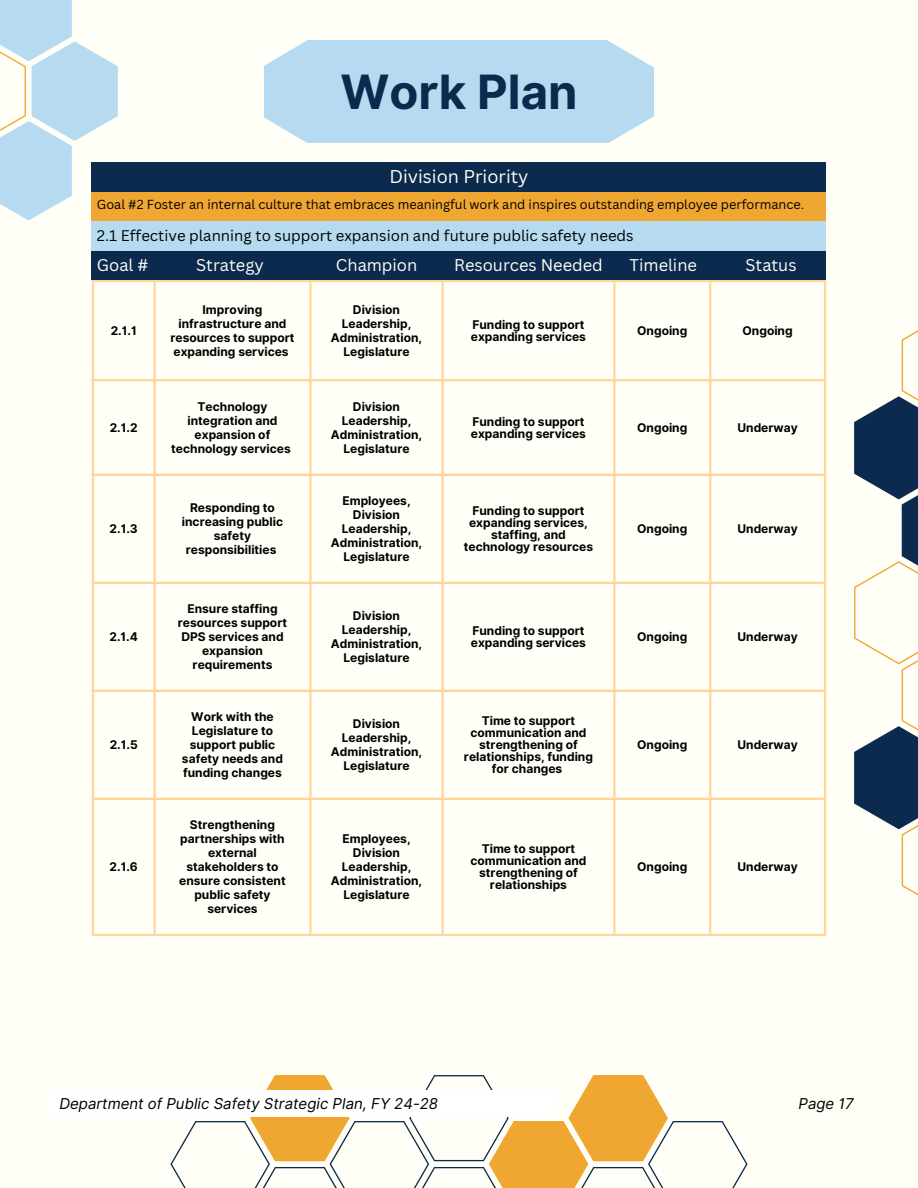
<style>
.page{position:relative;width:918px;height:1188px;background:#fffff7}
.page>*{position:absolute;margin:0;border:0;box-sizing:border-box;transform-origin:0 0}
.t1{font:700 47.25px "Inter";color:#0c2a4e}
.t2{font:18px "Canva Sans";color:#fffff7}
.t3{font:16.5px "Canva Sans";color:#fffff7}
.t4{font:15px "Canva Sans";color:#000}
.t5{font:italic 15px "Inter";color:#000}
.t6{font:12.75px "Canva Sans";color:#000}
.t7{font:700 12px/14px "Inter";color:#000;text-align:center}
</style>
<div class="page">
<svg style="left:0;top:0;width:118px;height:220px"></svg>
<svg style="left:171px;top:1075px;width:577px;height:113px"></svg>
<svg style="left:264px;top:40px;width:86px;height:103px"></svg>
<div style="left:307px;top:41px;width:301px;height:102px;background:#b6dbf0"></div>
<svg style="left:854px;top:330px;width:64px;height:566px"></svg>
<svg style="left:608px;top:41px;width:46px;height:102px"></svg>
<div style="left:92px;top:191px;width:734px;height:30px;background:#efa731"></div>
<div style="left:92px;top:162px;width:734px;height:29px;background:#0c2a4e"></div>
<hr style="left:92px;top:282px;width:2px;height:652px;background:#ffd699">
<hr style="left:153px;top:282px;width:3px;height:652px;background:#ffd699">
<hr style="left:309px;top:282px;width:3px;height:652px;background:#ffd699">
<hr style="left:442px;top:282px;width:2px;height:652px;background:#ffd699">
<hr style="left:613px;top:282px;width:2px;height:652px;background:#ffd699">
<hr style="left:709px;top:282px;width:2px;height:652px;background:#ffd699">
<hr style="left:824px;top:282px;width:2px;height:652px;background:#ffd699">
<hr style="left:92px;top:280px;width:734px;height:2px;background:#ffd699">
<hr style="left:92px;top:379px;width:734px;height:2px;background:#ffd699">
<hr style="left:92px;top:474px;width:734px;height:2px;background:#ffd699">
<hr style="left:92px;top:582px;width:734px;height:2px;background:#ffd699">
<hr style="left:92px;top:690px;width:734px;height:2px;background:#ffd699">
<hr style="left:92px;top:798px;width:734px;height:2px;background:#ffd699">
<hr style="left:92px;top:934px;width:734px;height:2px;background:#ffd699">
<div style="left:92px;top:250px;width:734px;height:30px;background:#0c2a4e"></div>
<div style="left:92px;top:221px;width:734px;height:29px;background:#b6dbf0"></div>
<div style="left:50px;top:1090px;width:507px;height:27px;background:#fff"></div>
<p class="t1" style="left:340px;top:63px;width:239px">Work Plan</p>
<p class="t2" style="left:389px;top:164px;width:140px">Division Priority</p>
<h2 class="t6" style="left:97px;top:196px;width:709px">Goal #2 Foster an internal culture that embraces meaningful work and inspires outstanding employee performance.</h2>
<p class="t4" style="left:97px;top:225px;width:538px">2.1 Effective planning to support expansion and future public safety needs</p>
<p class="t3" style="left:97px;top:253px;width:53px">Goal #</p>
<p class="t3" style="left:196px;top:253px;width:69px">Strategy</p>
<p class="t3" style="left:336px;top:253px;width:83px">Champion</p>
<p class="t3" style="left:454px;top:253px;width:150px">Resources Needed</p>
<p class="t3" style="left:630px;top:253px;width:69px">Timeline</p>
<p class="t3" style="left:745px;top:253px;width:53px">Status</p>
<h3 class="t7" style="left:111px;top:323px;width:28px">2.1.1</h3>
<h2 class="t7" style="left:110px;top:421px;width:29px">2.1.2</h2>
<p class="t7" style="left:110px;top:521px;width:30px">2.1.3</p>
<p class="t7" style="left:109px;top:629px;width:30px">2.1.4</p>
<p class="t7" style="left:110px;top:737px;width:30px">2.1.5</p>
<p class="t7" style="left:110px;top:859px;width:30px">2.1.6</p>
<h2 class="t7" style="left:170px;top:302px;width:126px">Improving infrastructure and resources to support expanding services</h2>
<h2 class="t7" style="left:331px;top:302px;width:93px">Division<br>Leadership,<br>Administration,<br>Legislature</h2>
<p class="t7" style="left:171px;top:400px;width:121px">Technology integration and expansion of technology services</p>
<p class="t7" style="left:331px;top:400px;width:93px">Division<br>Leadership,<br>Administration,<br>Legislature</p>
<h2 class="t7" style="left:471px;top:318px;width:117px;line-height:12px;text-align:left">Funding to support expanding services</h2>
<h2 class="t7" style="left:637px;top:323px;width:52px">Ongoing</h2>
<h2 class="t7" style="left:743px;top:323px;width:52px">Ongoing</h2>
<p class="t7" style="left:471px;top:416px;width:117px;line-height:12px;text-align:left">Funding to support expanding services</p>
<p class="t7" style="left:637px;top:421px;width:52px">Ongoing</p>
<p class="t7" style="left:737px;top:421px;width:62px">Underway</p>
<p class="t7" style="left:182px;top:500px;width:103px">Responding to increasing public safety responsibilities</p>
<p class="t7" style="left:331px;top:493px;width:93px">Employees,<br>Division<br>Leadership,<br>Administration,<br>Legislature</p>
<p class="t7" style="left:464px;top:504px;width:131px;line-height:12px">Funding to support expanding services, staffing, and technology resources</p>
<p class="t7" style="left:637px;top:521px;width:52px">Ongoing</p>
<p class="t7" style="left:737px;top:521px;width:62px">Underway</p>
<p class="t7" style="left:178px;top:601px;width:111px">Ensure staffing resources support<br>DPS services and expansion requirements</p>
<p class="t7" style="left:331px;top:608px;width:93px">Division<br>Leadership,<br>Administration,<br>Legislature</p>
<p class="t7" style="left:471px;top:624px;width:117px;line-height:12px;text-align:left">Funding to support expanding services</p>
<p class="t7" style="left:637px;top:629px;width:52px">Ongoing</p>
<p class="t7" style="left:737px;top:629px;width:62px">Underway</p>
<p class="t7" style="left:182px;top:709px;width:103px">Work with the<br>Legislature to support public safety needs and funding changes</p>
<p class="t7" style="left:331px;top:716px;width:93px">Division<br>Leadership,<br>Administration,<br>Legislature</p>
<p class="t7" style="left:464px;top:714px;width:131px;line-height:12px">Time to support communication and strengthening of relationships, funding for changes</p>
<p class="t7" style="left:179px;top:817px;width:108px">Strengthening partnerships with external stakeholders to ensure consistent public safety services</p>
<p class="t7" style="left:331px;top:831px;width:93px">Employees,<br>Division<br>Leadership,<br>Administration,<br>Legislature</p>
<p class="t7" style="left:470px;top:842px;width:118px;line-height:12px">Time to support communication and strengthening of relationships</p>
<p class="t7" style="left:637px;top:737px;width:52px">Ongoing</p>
<p class="t7" style="left:737px;top:737px;width:62px">Underway</p>
<p class="t7" style="left:637px;top:859px;width:52px">Ongoing</p>
<p class="t7" style="left:737px;top:859px;width:62px">Underway</p>
<p class="t5" style="left:59px;top:1095px;width:380px">Department of Public Safety Strategic Plan, FY 24-28</p>
<h1 class="t5" style="left:799px;top:1095px;width:57px">Page 17</h1>
</div>
